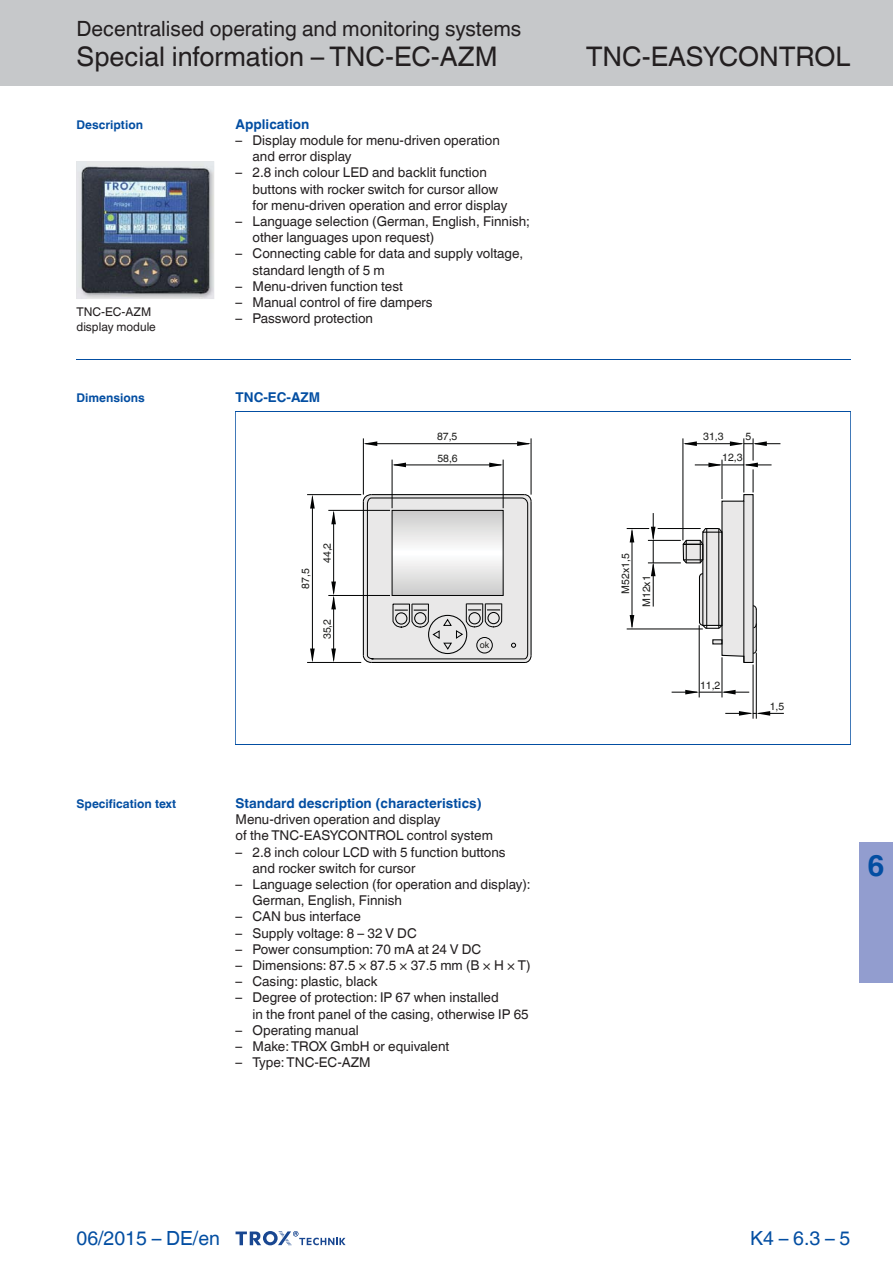
<style>
.page{position:relative;width:893px;height:1263px;background:#fff}
.page>*{position:absolute;margin:0;border:0;box-sizing:border-box;transform-origin:0 0}
.t1{font:700 30px "TROX Helvetica";color:#034ea2}
.t2{font:27px "TROX Helvetica";color:#231f20}
.t3{font:21px "TROX Helvetica";color:#231f20}
.t4{font:19.5px "TROX Helvetica";color:#034ea2}
.t5{font:13.5px/16.2px "TROX Helvetica";color:#231f20}
.t6{font:700 13.5px "TROX Helvetica";color:#034ea2}
.t7{font:700 12px "TROX Helvetica";color:#034ea2}
.t8{font:12px/14.4px "TROX Helvetica";color:#231f20}
.t9{font:10.5px/21.1px "TROX Helvetica";color:#1c1c1a}
.t10{font:9px "TROX Helvetica";color:#1c1c1a}
</style>
<div class="page">
<div style="left:0;top:0;width:893px;height:85px;background:#c6c8ca"></div>
<div style="left:859px;top:842px;width:34px;height:140px;background:#929dcf"></div>
<img style="left:76px;top:161px;width:138px;height:138px">
<hr style="left:76px;top:359px;width:774px;height:1px;background:#034ea2">
<svg style="left:362px;top:494px;width:170px;height:169px;background:#d3d2d2"></svg>
<hr style="left:392px;top:460px;width:1px;height:48px;background:#010202">
<hr style="left:503px;top:460px;width:1px;height:48px;background:#010202">
<hr style="left:394px;top:465px;width:107px;height:1px;background:#010202">
<svg style="left:392px;top:463px;width:14px;height:4px"></svg>
<svg style="left:489px;top:463px;width:14px;height:4px"></svg>
<hr style="left:363px;top:438px;width:1px;height:57px;background:#010202">
<hr style="left:531px;top:438px;width:1px;height:57px;background:#010202">
<hr style="left:365px;top:443px;width:164px;height:1px;background:#010202">
<svg style="left:363px;top:441px;width:14px;height:5px"></svg>
<svg style="left:517px;top:441px;width:14px;height:5px"></svg>
<hr style="left:307px;top:494px;width:54px;height:1px;background:#010202">
<hr style="left:307px;top:662px;width:54px;height:1px;background:#010202">
<hr style="left:312px;top:497px;width:1px;height:163px;background:#010202">
<svg style="left:310px;top:495px;width:5px;height:14px"></svg>
<svg style="left:310px;top:649px;width:5px;height:13px"></svg>
<hr style="left:328px;top:595px;width:62px;height:1px;background:#010202">
<hr style="left:328px;top:510px;width:62px;height:1px;background:#010202">
<hr style="left:333px;top:512px;width:1px;height:81px;background:#010202">
<svg style="left:331px;top:510px;width:5px;height:14px"></svg>
<hr style="left:333px;top:597px;width:1px;height:63px;background:#010202">
<svg style="left:331px;top:649px;width:5px;height:13px"></svg>
<svg style="left:331px;top:582px;width:5px;height:27px"></svg>
<hr style="left:653px;top:564px;width:1px;height:43px;background:#010202">
<svg style="left:682px;top:438px;width:98px;height:226px"></svg>
<hr style="left:699px;top:625px;width:1px;height:72px;background:#010202">
<hr style="left:722px;top:657px;width:1px;height:40px;background:#010202">
<hr style="left:753px;top:665px;width:1px;height:54px;background:#010202">
<hr style="left:756px;top:653px;width:1px;height:66px;background:#010202">
<svg style="left:671px;top:690px;width:78px;height:4px"></svg>
<svg style="left:725px;top:711px;width:59px;height:5px"></svg>
<hr style="left:648px;top:540px;width:33px;height:1px;background:#010202">
<hr style="left:648px;top:563px;width:33px;height:1px;background:#010202">
<hr style="left:658px;top:528px;width:43px;height:1px;background:#010202">
<hr style="left:627px;top:629px;width:76px;height:1px;background:#010202">
<hr style="left:632px;top:531px;width:1px;height:96px;background:#010202">
<svg style="left:630px;top:615px;width:4px;height:14px"></svg>
<svg style="left:627px;top:513px;width:28px;height:63px"></svg>
<hr style="left:235px;top:411px;width:1px;height:334px;background:#034ea2">
<hr style="left:850px;top:411px;width:1px;height:334px;background:#034ea2">
<hr style="left:235px;top:411px;width:615px;height:1px;background:#034ea2">
<hr style="left:235px;top:744px;width:615px;height:1px;background:#034ea2">
<svg style="left:236px;top:1231px;width:110px;height:15px"></svg>
<h3 class="t3" style="left:76px;top:12px;width:446px">Decentralised operating and monitoring systems</h3>
<h2 class="t2" style="left:76px;top:35px;width:423px">Special information – TNC-EC-AZM</h2>
<h2 class="t2" style="left:586px;top:35px;width:266px">TNC-EASYCONTROL</h2>
<p class="t7" style="left:76px;top:115px;width:68px">Description</p>
<p class="t8" style="left:76px;top:304px;width:81px">TNC-EC-AZM display module</p>
<p class="t6" style="left:236px;top:113px;width:75px">Application</p>
<p class="t5" style="left:253px;top:131px;width:249px;text-indent:-17px">– Display module for menu-driven operation and error display</p>
<p class="t5" style="left:253px;top:163px;width:256px;text-indent:-17px">– 2.8 inch colour LED and backlit function buttons with rocker switch for cursor allow for menu-driven operation and error display</p>
<p class="t5" style="left:253px;top:212px;width:279px;text-indent:-17px">– Language selection (German, English, Finnish; other languages upon request)</p>
<p class="t5" style="left:253px;top:244px;width:272px;text-indent:-17px">– Connecting cable for data and supply voltage, standard length of 5 m</p>
<p class="t5" style="left:236px;top:277px;width:169px">– Menu-driven function test</p>
<p class="t5" style="left:236px;top:293px;width:199px">– Manual control of fire dampers</p>
<p class="t5" style="left:236px;top:309px;width:139px">– Password protection</p>
<p class="t7" style="left:76px;top:388px;width:70px">Dimensions</p>
<p class="t6" style="left:236px;top:386px;width:86px">TNC-EC-AZM</p>
<p class="t9" style="left:294px;top:589px;width:22px;rotate:-90deg">87,5</p>
<p class="t9" style="left:316px;top:563px;width:22px;rotate:-90deg">44,2</p>
<p class="t9" style="left:315px;top:639px;width:22px;rotate:-90deg">35,2</p>
<p class="t9" style="left:437px;top:425px;width:22px">87,5</p>
<p class="t9" style="left:703px;top:425px;width:22px">31,3</p>
<p class="t9" style="left:745px;top:425px;width:7px">5</p>
<p class="t9" style="left:437px;top:446px;width:22px">58,6</p>
<p class="t9" style="left:722px;top:446px;width:22px">12,3</p>
<p class="t10" style="left:480px;top:637px;width:11px">ok</p>
<p class="t9" style="left:614px;top:607px;width:55px;text-indent:14px;rotate:-90deg">M52x1,5<br>M12x1</p>
<p class="t9" style="left:700px;top:674px;width:22px">11,2</p>
<p class="t9" style="left:770px;top:695px;width:16px">1,5</p>
<p class="t7" style="left:76px;top:794px;width:101px">Specification text</p>
<p class="t6" style="left:236px;top:792px;width:248px">Standard description (characteristics)</p>
<p class="t5" style="left:236px;top:810px;width:259px">Menu-driven operation and display<br>of the TNC- EASYCONTROL control system</p>
<p class="t5" style="left:253px;top:842px;width:255px;text-indent:-17px">– 2.8 inch colour LCD with 5 function buttons and rocker switch for cursor</p>
<p class="t5" style="left:253px;top:875px;width:280px;text-indent:-17px">– Language selection (for operation and display):<br>German, English, Finnish</p>
<p class="t5" style="left:236px;top:907px;width:127px">– CAN bus interface</p>
<p class="t5" style="left:236px;top:923px;width:183px">– Supply voltage: 8 – 32 V DC</p>
<p class="t5" style="left:236px;top:940px;width:247px">– Power consumption: 70 mA at 24 V DC</p>
<p class="t5" style="left:236px;top:956px;width:296px">– Dimensions: 87.5 × 87.5 × 37.5 mm (B × H × T)</p>
<p class="t5" style="left:236px;top:972px;width:144px">– Casing: plastic, black</p>
<p class="t5" style="left:253px;top:988px;width:278px;text-indent:-17px">– Degree of protection: IP 67 when installed<br>in the front panel of the casing, otherwise IP 65</p>
<p class="t5" style="left:236px;top:1021px;width:125px">– Operating manual</p>
<p class="t5" style="left:236px;top:1037px;width:215px">– Make: TROX GmbH or equivalent</p>
<p class="t5" style="left:236px;top:1053px;width:137px">– Type: TNC-EC-AZM</p>
<h1 class="t1" style="left:867px;top:841px;width:19px">6</h1>
<h3 class="t4" style="left:76px;top:1222px;width:145px">06/2015 – DE/en</h3>
<h3 class="t4" style="left:750px;top:1222px;width:102px">K 4 – 6.3 – 5</h3>
</div>
